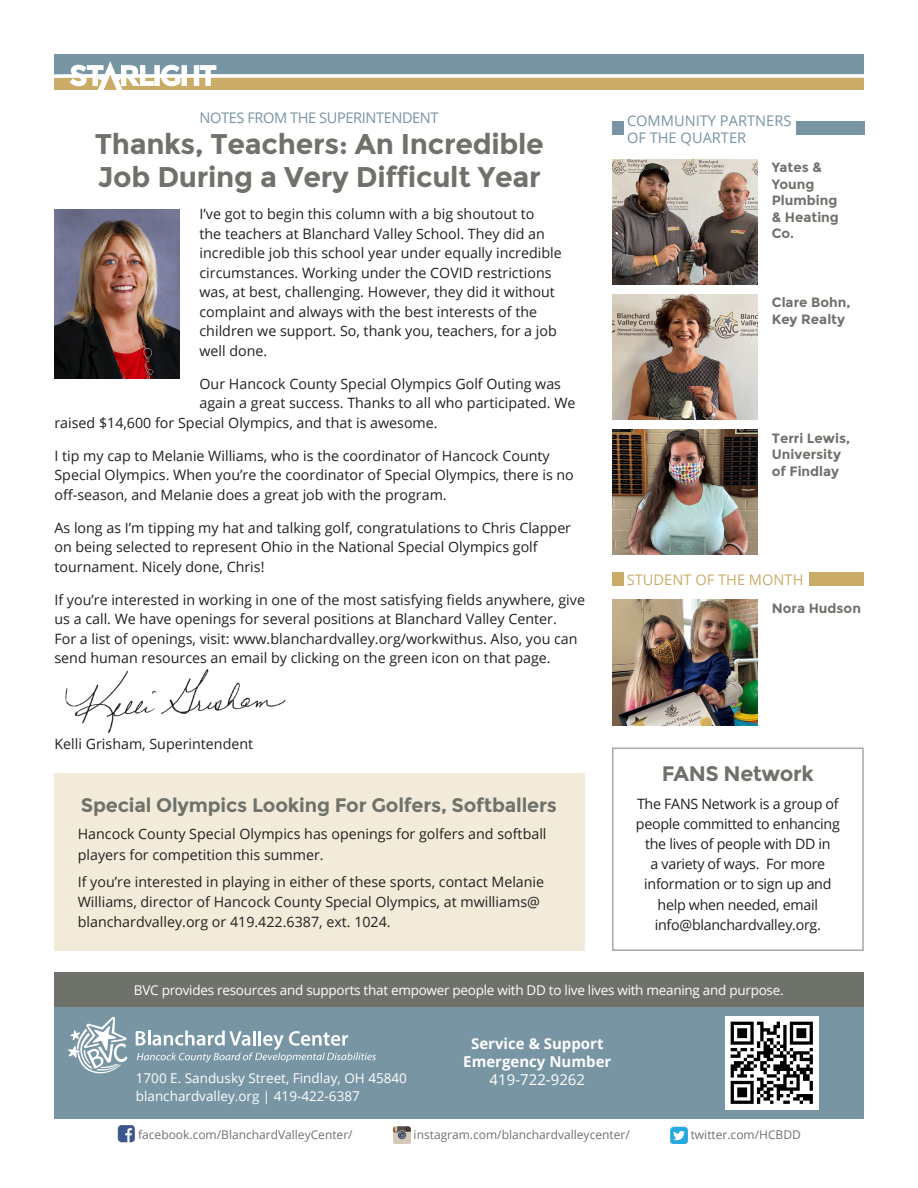
<style>
.page{position:relative;width:918px;height:1188px;background:#fff}
.page>*{position:absolute;margin:0;border:0;box-sizing:border-box;transform-origin:0 0}
.t1{font:700 28.5px "Montserrat";letter-spacing:-.01em;color:#6f726b}
.t2{font:700 21px "Montserrat";letter-spacing:-.02em;color:#6f726b}
.t3{font:700 19.5px "Montserrat";letter-spacing:-.01em;color:#6f726b}
.events{font:700 15px/18px "Open Sans";color:#fff;text-align:center}
.dates{font:15px "Open Sans";color:#fff}
.t4{font:14.7px/17.5px "Open Sans";color:#7895a3}
.t5{font:14.7px "Open Sans";letter-spacing:-.03em;color:#7895a3}
.t6{font:14.7px "Open Sans";color:#caac68}
.t7{font:14.25px/19.5px "Open Sans";color:#231f20}
.t8{font:14.25px/20.1px "Open Sans";letter-spacing:-.02em;color:#231f20;text-align:center}
.t9{font:700 13.5px/16.5px "Montserrat";color:#6f726b}
.dates-2{font:13.5px "Open Sans";letter-spacing:-.02em;color:#fff}
.dates-3{font:13.5px "Open Sans";color:#fff}
.dates-4{font:12px "Open Sans";color:#6f726b}
</style>
<div class="page">
<div style="left:54px;top:54px;width:810px;height:21px;background:#7895a3"></div>
<svg style="left:54px;top:62px;width:810px;height:28px"></svg>
<div style="left:54px;top:773px;width:531px;height:178px;background:#f3ebd9"></div>
<img style="left:118px;top:1125px;width:17px;height:17px">
<img style="left:393px;top:1126px;width:18px;height:18px">
<img style="left:670px;top:1127px;width:18px;height:17px">
<div style="left:54px;top:1007px;width:810px;height:112px;background:#7895a3"></div>
<div style="left:54px;top:973px;width:810px;height:34px;background:#6f726b"></div>
<svg style="left:68px;top:1017px;width:59px;height:57px"></svg>
<svg style="left:136px;top:1030px;width:240px;height:33px"></svg>
<img style="left:726px;top:1016px;width:93px;height:93px">
<div style="left:612px;top:747px;width:252px;height:204px;border:2px solid #adaba7"></div>
<img style="left:612px;top:159px;width:146px;height:126px">
<img style="left:612px;top:600px;width:146px;height:125px">
<img style="left:612px;top:294px;width:146px;height:126px">
<img style="left:612px;top:429px;width:146px;height:126px">
<div style="left:797px;top:121px;width:68px;height:13px;background:#7895a3"></div>
<div style="left:612px;top:121px;width:12px;height:13px;background:#7895a3"></div>
<img style="left:65px;top:669px;width:221px;height:65px">
<img style="left:54px;top:209px;width:125px;height:170px">
<div style="left:809px;top:572px;width:55px;height:14px;background:#caac68"></div>
<div style="left:612px;top:572px;width:11px;height:14px;background:#caac68"></div>
<p class="t5" style="left:199px;top:108px;width:241px">NOTES FROM THE SUPERINTENDENT</p>
<p class="t1" style="left:95px;top:127px;width:451px">Thanks, Teachers: An Incredible</p>
<p class="t1" style="left:98px;top:160px;width:444px">Job During a Very Difficult Year</p>
<p class="t7" style="left:200px;top:204px;width:364px">I’ve got to begin this column with a big shoutout to<br>the teachers at Blanchard Valley School. They did an incredible job this school year under equally incredible circumstances. Working under the COVID restrictions was, at best, challenging. However, they did it without complaint and always with the best interests of the children we support. So, thank you, teachers, for a job well done.</p>
<p class="t7" style="left:200px;top:373px;width:363px">Our Hancock County Special Olympics Golf Outing was</p>
<p class="t7" style="left:200px;top:393px;width:378px">again a great success. Thanks to all who participated. We</p>
<p class="t7" style="left:54px;top:412px;width:385px">raised $14,600 for Special Olympics, and that is awesome.</p>
<p class="t7" style="left:54px;top:445px;width:521px">I tip my cap to Melanie Williams, who is the coordinator of Hancock County<br>Special Olympics. When you’re the coordinator of Special Olympics, there is no off-season, and Melanie does a great job with the program.</p>
<p class="t7" style="left:54px;top:517px;width:518px">As long as I’m tipping my hat and talking golf, congratulations to Chris Clapper on being selected to represent Ohio in the National Special Olympics golf tournament. Nicely done, Chris!</p>
<p class="t7" style="left:54px;top:589px;width:532px">If you’re interested in working in one of the most satisfying fields anywhere, give us a call. We have openings for several positions at Blanchard Valley Center.<br>For a list of openings, visit: www.blanchardvalley.org/workwithus. Also, you can send human resources an email by clicking on the green icon on that page.</p>
<p class="t7" style="left:54px;top:733px;width:200px">Kelli Grisham, Superintendent</p>
<p class="t3" style="left:81px;top:793px;width:478px">Special Olympics Looking For Golfers, Softballers</p>
<p class="t7" style="left:78px;top:824px;width:470px;line-height:20.2px">Hancock County Special Olympics has openings for golfers and softball players for competition this summer.</p>
<p class="t7" style="left:78px;top:871px;width:468px;line-height:20.2px">If you’re interested in playing in either of these sports, contact Melanie<br>Williams, director of Hancock County Special Olympics, at mwilliams@ blanchardvalley.org or 419.422.6387, ext. 1024.</p>
<p class="t4" style="left:627px;top:111px;width:166px">COMMUNITY PARTNERS<br>OF THE QUARTER</p>
<p class="t9" style="left:772px;top:159px;width:69px">Yates &amp;<br>Young<br>Plumbing &amp; Heating<br>Co.</p>
<p class="t9" style="left:772px;top:294px;width:80px">Clare Bohn,<br>Key Realty</p>
<p class="t9" style="left:772px;top:430px;width:80px">Terri Lewis,<br>University of Findlay</p>
<p class="t6" style="left:627px;top:569px;width:178px">STUDENT OF THE MONTH</p>
<p class="t9" style="left:772px;top:600px;width:91px">Nora Hudson</p>
<p class="t2" style="left:662px;top:761px;width:153px">FANS Network</p>
<p class="t8" style="left:636px;top:793px;width:205px">The FANS Network is a group of people committed to enhancing the lives of people with DD in<br>a variety of ways. For more information or to sign up and help when needed, email info@blanchardvalley.org.</p>
<p class="dates-2" style="left:134px;top:981px;width:651px">BVC provides resources and supports that empower people with DD to live lives with meaning and purpose.</p>
<p class="events" style="left:463px;top:1034px;width:150px">Service &amp; Support<br>Emergency Number</p>
<p class="dates-3" style="left:136px;top:1068px;width:273px">1700 E. Sandusky Street, Findlay, OH 45840</p>
<p class="dates" style="left:490px;top:1069px;width:97px">419-722-9262</p>
<p class="dates-3" style="left:136px;top:1086px;width:225px">blanchardvalley.org | 419-422-6387</p>
<p class="dates-4" style="left:138px;top:1127px;width:216px">facebook.com/BlanchardValleyCenter/</p>
<p class="dates-4" style="left:414px;top:1127px;width:218px">instagram.com/blanchardvalleycenter/</p>
<p class="dates-4" style="left:691px;top:1127px;width:112px">twitter.com/HCBDD</p>
</div>
